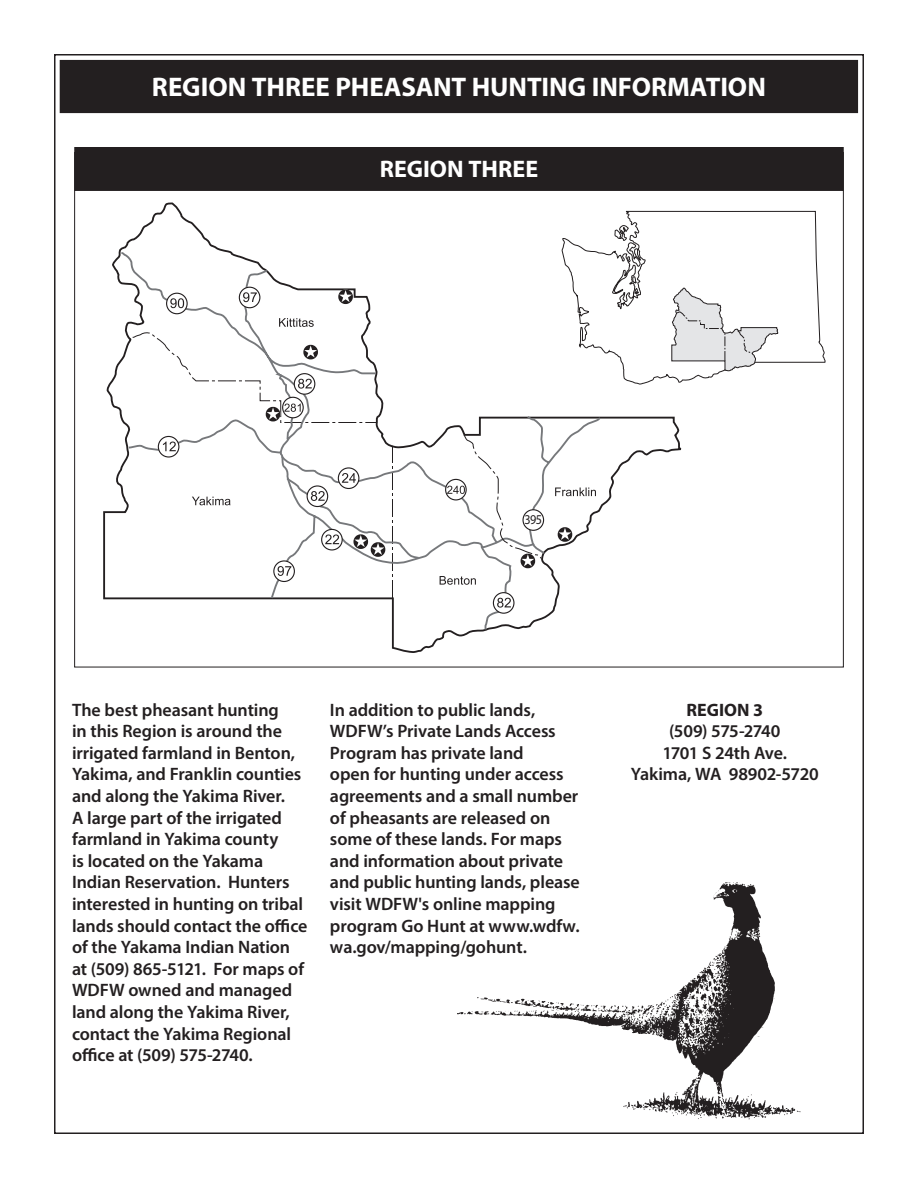
<style>
.page{position:relative;width:918px;height:1188px;background:#fff}
.page>*{position:absolute;margin:0;border:0;box-sizing:border-box;transform-origin:0 0}
.t1{font:700 27px "Myriad Pro";color:#fff}
.t2{font:700 24px "Myriad Pro";color:#fff}
.t3{font:600 18px/21.6px "Myriad Pro";letter-spacing:-.005em;color:#231f20}
.t4{font:700 18px "Myriad Pro";color:#231f20}
.t5{font:13.5px "Myriad Pro";color:#231f20;scale:.9 1}
</style>
<div class="page">
<div style="left:75px;top:148px;width:768px;height:42px;background:#231f20"></div>
<div style="left:74px;top:147px;width:770px;height:44px;border:2px solid #231f20"></div>
<div style="left:60px;top:61px;width:797px;height:51px;background:#231f20"></div>
<div style="left:60px;top:60px;width:798px;height:53px;border:2px solid #231f20"></div>
<img style="left:458px;top:882px;width:342px;height:237px">
<svg style="left:683px;top:211px;width:142px;height:170px"></svg>
<svg style="left:683px;top:277px;width:95px;height:94px"></svg>
<svg style="left:103px;top:203px;width:580px;height:450px"></svg>
<svg style="left:119px;top:251px;width:417px;height:368px"></svg>
<div style="left:266px;top:384px;width:14px;height:14px;background:#fff;border-radius:50%"></div>
<div style="left:248px;top:400px;width:14px;height:15px;background:#fff;border-radius:50%"></div>
<svg style="left:303px;top:345px;width:15px;height:14px"></svg>
<svg style="left:239px;top:287px;width:21px;height:21px"></svg>
<div style="left:239px;top:287px;width:21px;height:21px;border:1px solid #231f20;border-radius:50%"></div>
<svg style="left:243px;top:292px;width:14px;height:10px"></svg>
<svg style="left:158px;top:436px;width:21px;height:21px"></svg>
<div style="left:158px;top:436px;width:21px;height:22px;border:1px solid #231f20;border-radius:50%"></div>
<svg style="left:163px;top:442px;width:13px;height:9px"></svg>
<svg style="left:167px;top:293px;width:20px;height:21px"></svg>
<div style="left:166px;top:293px;width:22px;height:21px;border:1px solid #231f20;border-radius:50%"></div>
<svg style="left:170px;top:298px;width:14px;height:10px"></svg>
<svg style="left:283px;top:397px;width:20px;height:21px"></svg>
<div style="left:282px;top:397px;width:22px;height:21px;border:1px solid #231f20;border-radius:50%"></div>
<svg style="left:294px;top:374px;width:21px;height:20px"></svg>
<div style="left:294px;top:373px;width:21px;height:22px;border:1px solid #231f20;border-radius:50%"></div>
<svg style="left:298px;top:379px;width:14px;height:10px"></svg>
<svg style="left:192px;top:497px;width:39px;height:8px"></svg>
<svg style="left:279px;top:318px;width:35px;height:9px"></svg>
<svg style="left:338px;top:289px;width:15px;height:15px"></svg>
<svg style="left:266px;top:404px;width:337px;height:227px"></svg>
<h1 class="t1" style="left:152px;top:70px;width:615px">REGION THREE PHEASANT HUNTING INFORMATION</h1>
<h2 class="t2" style="left:380px;top:153px;width:160px">REGION THREE</h2>
<p class="t5" style="left:525px;top:511px;width:21px">395</p>
<p class="t3" style="left:72px;top:698px;width:237px">The best pheasant hunting<br>in this Region is around the irrigated farmland in Benton,<br>Yakima, and Franklin counties and along the Yakima River.<br>A large part of the irrigated farmland in Yakima county<br>is located on the Yakama<br>Indian Reservation. Hunters interested in hunting on tribal lands should contact the office of the Yakama Indian Nation at (509) 865-5121. For maps of<br>WDFW owned and managed land along the Yakima River, contact the Yakima Regional office at (509) 575-2740.</p>
<p class="t4" style="left:687px;top:698px;width:78px">REGION 3</p>
<p class="t3" style="left:330px;top:698px;width:251px">In addition to public lands,<br>WDFW’s Private Lands Access<br>Program has private land<br>open for hunting under access agreements and a small number of pheasants are released on some of these lands. For maps and information about private and public hunting lands, please visit WDFW's online mapping program Go Hunt at www.wdfw. wa.gov/mapping/gohunt.</p>
<p class="t3" style="left:631px;top:720px;width:190px;text-align:center">(509) 575-2740<br>1701 S 24th Ave.<br>Yakima, WA 98902-5720</p>
</div>
